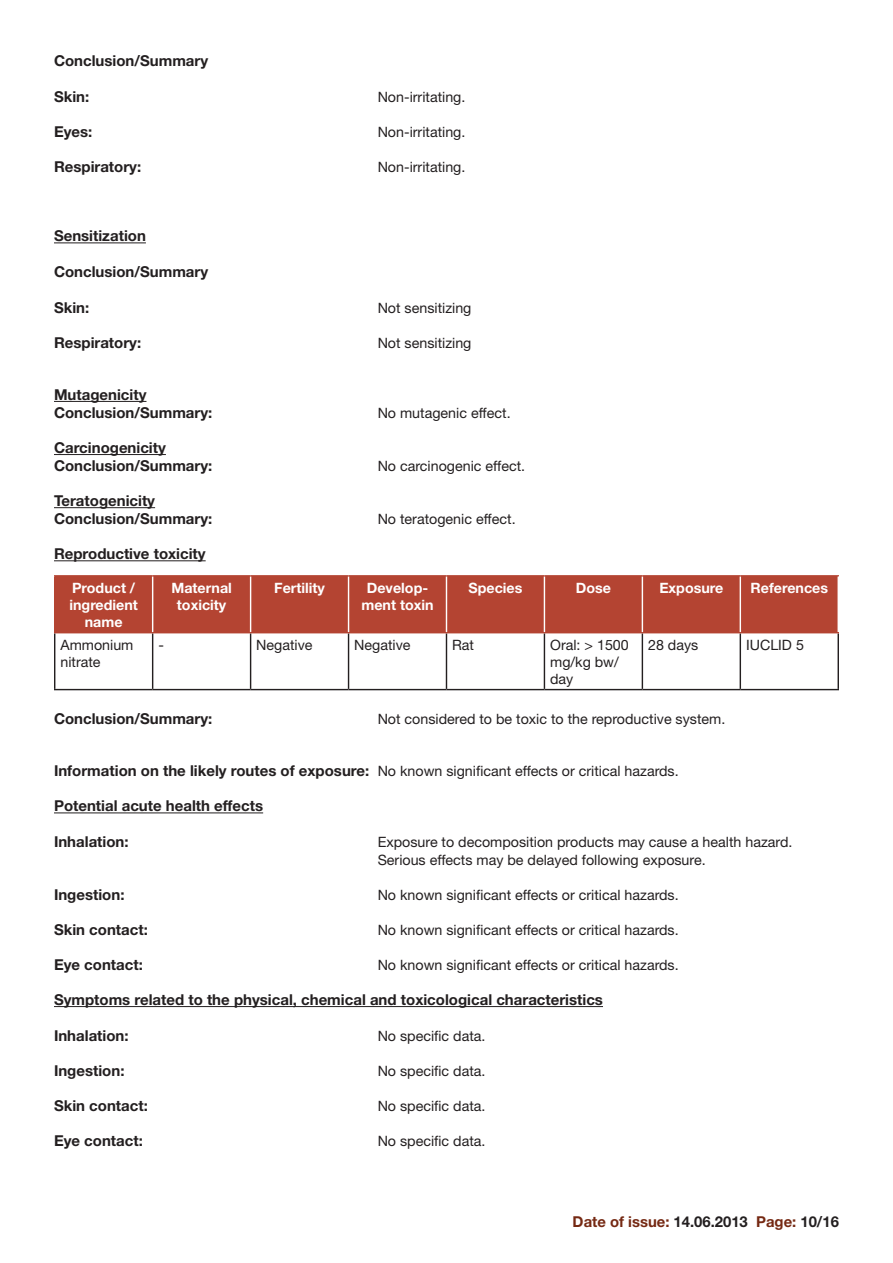
<style>
.page{position:relative;width:893px;height:1263px;background:#fff}
.page>*{position:absolute;margin:0;border:0;box-sizing:border-box;transform-origin:0 0}
.t1{font:700 15px/18px "Helvetica Neue";color:#231f20}
.t2{font:700 15px "Helvetica Neue";color:#752913}
.t3{font:14.25px/17.1px "Helvetica Neue";color:#231f20}
.t4{font:700 14.25px/17.1px "Helvetica Neue";color:#fff;text-align:center}
.s1{font-weight:700;font-size:15px}
.s2{color:#231f20}
</style>
<div class="page">
<hr style="left:54px;top:242px;width:92px;height:1px;background:#231f20">
<hr style="left:54px;top:401px;width:92px;height:1px;background:#231f20">
<hr style="left:54px;top:454px;width:112px;height:1px;background:#231f20">
<hr style="left:54px;top:507px;width:101px;height:1px;background:#231f20">
<hr style="left:54px;top:560px;width:152px;height:1px;background:#231f20">
<hr style="left:54px;top:812px;width:209px;height:1px;background:#231f20">
<hr style="left:54px;top:1006px;width:549px;height:1px;background:#231f20">
<div style="left:55px;top:577px;width:782px;height:55px;background:#b44432"></div>
<hr style="left:54px;top:633px;width:1px;height:56px;background:#231f20">
<hr style="left:152px;top:633px;width:1px;height:56px;background:#231f20">
<hr style="left:250px;top:633px;width:1px;height:56px;background:#231f20">
<hr style="left:348px;top:633px;width:1px;height:56px;background:#231f20">
<hr style="left:446px;top:633px;width:1px;height:56px;background:#231f20">
<hr style="left:544px;top:633px;width:1px;height:56px;background:#231f20">
<hr style="left:642px;top:633px;width:1px;height:56px;background:#231f20">
<hr style="left:740px;top:633px;width:1px;height:56px;background:#231f20">
<hr style="left:837px;top:633px;width:2px;height:56px;background:#231f20">
<hr style="left:54px;top:689px;width:99px;height:1px;background:#231f20">
<hr style="left:153px;top:689px;width:98px;height:1px;background:#231f20">
<hr style="left:251px;top:689px;width:98px;height:1px;background:#231f20">
<hr style="left:349px;top:689px;width:97px;height:1px;background:#231f20">
<hr style="left:446px;top:689px;width:98px;height:1px;background:#231f20">
<hr style="left:544px;top:689px;width:98px;height:1px;background:#231f20">
<hr style="left:642px;top:689px;width:98px;height:1px;background:#231f20">
<hr style="left:740px;top:689px;width:99px;height:1px;background:#231f20">
<hr style="left:54px;top:575px;width:99px;height:2px;background:#b44432">
<hr style="left:54px;top:577px;width:1px;height:55px;background:#b44432">
<hr style="left:153px;top:575px;width:98px;height:2px;background:#b44432">
<hr style="left:251px;top:575px;width:98px;height:2px;background:#b44432">
<hr style="left:349px;top:575px;width:97px;height:2px;background:#b44432">
<hr style="left:446px;top:575px;width:98px;height:2px;background:#b44432">
<hr style="left:544px;top:575px;width:98px;height:2px;background:#b44432">
<hr style="left:642px;top:575px;width:98px;height:2px;background:#b44432">
<hr style="left:740px;top:575px;width:99px;height:2px;background:#b44432">
<hr style="left:54px;top:632px;width:99px;height:1px;background:#b44432">
<hr style="left:153px;top:632px;width:98px;height:1px;background:#b44432">
<hr style="left:251px;top:632px;width:98px;height:1px;background:#b44432">
<hr style="left:349px;top:632px;width:97px;height:1px;background:#b44432">
<hr style="left:446px;top:632px;width:98px;height:1px;background:#b44432">
<hr style="left:544px;top:632px;width:98px;height:1px;background:#b44432">
<hr style="left:642px;top:632px;width:98px;height:1px;background:#b44432">
<hr style="left:740px;top:632px;width:99px;height:1px;background:#b44432">
<hr style="left:152px;top:577px;width:1px;height:55px;background:#fff">
<hr style="left:250px;top:577px;width:1px;height:55px;background:#fff">
<hr style="left:348px;top:577px;width:1px;height:55px;background:#fff">
<hr style="left:446px;top:577px;width:1px;height:55px;background:#fff">
<hr style="left:544px;top:577px;width:1px;height:55px;background:#fff">
<hr style="left:642px;top:577px;width:1px;height:55px;background:#fff">
<hr style="left:740px;top:577px;width:1px;height:55px;background:#fff">
<p class="t1" style="left:54px;top:51px;width:156px">Conclusion/Summary</p>
<p class="t1" style="left:54px;top:87px;width:37px">Skin:</p>
<p class="t3" style="left:378px;top:88px;width:89px">Non-irritating.</p>
<p class="t1" style="left:54px;top:122px;width:40px">Eyes:</p>
<p class="t3" style="left:378px;top:123px;width:89px">Non-irritating.</p>
<p class="t1" style="left:54px;top:157px;width:89px">Respiratory:</p>
<p class="t3" style="left:378px;top:158px;width:89px">Non-irritating.</p>
<p class="t1" style="left:54px;top:227px;width:93px">Sensitization</p>
<p class="t1" style="left:54px;top:263px;width:156px">Conclusion/Summary</p>
<p class="t1" style="left:54px;top:298px;width:37px">Skin:</p>
<p class="t3" style="left:378px;top:299px;width:95px">Not sensitizing</p>
<p class="t1" style="left:54px;top:333px;width:89px">Respiratory:</p>
<p class="t3" style="left:378px;top:334px;width:95px">Not sensitizing</p>
<p class="t1" style="left:54px;top:385px;width:160px">Mutagenicity<br>Conclusion/Summary:</p>
<p class="t3" style="left:378px;top:404px;width:134px">No mutagenic effect.</p>
<p class="t1" style="left:54px;top:438px;width:160px">Carcinogenicity<br>Conclusion/Summary:</p>
<p class="t1" style="left:54px;top:491px;width:160px">Teratogenicity<br>Conclusion/Summary:</p>
<p class="t1" style="left:54px;top:545px;width:153px">Reproductive toxicity</p>
<p class="t3" style="left:378px;top:457px;width:149px">No carcinogenic effect.</p>
<p class="t3" style="left:378px;top:510px;width:139px">No teratogenic effect.</p>
<p class="t4" style="left:69px;top:579px;width:70px">Product / ingredient name</p>
<p class="t4" style="left:171px;top:579px;width:62px">Maternal toxicity</p>
<p class="t4" style="left:274px;top:579px;width:52px">Fertility</p>
<p class="t4" style="left:361px;top:579px;width:74px">Develop&shy;ment toxin</p>
<p class="t4" style="left:468px;top:579px;width:55px">Species</p>
<p class="t4" style="left:576px;top:579px;width:37px">Dose</p>
<p class="t4" style="left:659px;top:579px;width:65px">Exposure</p>
<p class="t4" style="left:751px;top:579px;width:79px">References</p>
<p class="t3" style="left:60px;top:636px;width:75px">Ammonium nitrate</p>
<p class="t3" style="left:158px;top:636px;width:7px">-</p>
<p class="t3" style="left:256px;top:636px;width:58px">Negative</p>
<p class="t3" style="left:354px;top:636px;width:58px">Negative</p>
<p class="t3" style="left:452px;top:636px;width:23px">Rat</p>
<p class="t3" style="left:550px;top:636px;width:80px">Oral: &gt; 1500 mg/kg bw/ day</p>
<p class="t3" style="left:648px;top:636px;width:52px">28 days</p>
<p class="t3" style="left:746px;top:636px;width:59px">IUCLID 5</p>
<p class="t1" style="left:54px;top:709px;width:160px">Conclusion/Summary:</p>
<p class="t3" style="left:378px;top:710px;width:349px">Not considered to be toxic to the reproductive system.</p>
<p class="t3" style="left:54px;top:762px;width:626px"><span class="s1">Information on the likely routes of exposure:</span> No known significant effects or critical hazards.</p>
<p class="t1" style="left:54px;top:797px;width:211px">Potential acute health effects</p>
<p class="t1" style="left:54px;top:833px;width:76px">Inhalation:</p>
<p class="t3" style="left:378px;top:834px;width:416px">Exposure to decomposition products may cause a health hazard.<br>Serious effects may be delayed following exposure.</p>
<p class="t1" style="left:54px;top:885px;width:72px">Ingestion:</p>
<p class="t3" style="left:378px;top:886px;width:303px">No known significant effects or critical hazards.</p>
<p class="t1" style="left:54px;top:920px;width:95px">Skin contact:</p>
<p class="t3" style="left:378px;top:921px;width:303px">No known significant effects or critical hazards.</p>
<p class="t1" style="left:54px;top:955px;width:90px">Eye contact:</p>
<p class="t3" style="left:378px;top:956px;width:303px">No known significant effects or critical hazards.</p>
<p class="t1" style="left:54px;top:990px;width:550px">Symptoms related to the physical, chemical and toxicological characteristics</p>
<p class="t1" style="left:54px;top:1026px;width:76px">Inhalation:</p>
<p class="t3" style="left:378px;top:1027px;width:109px">No specific data.</p>
<p class="t1" style="left:54px;top:1061px;width:72px">Ingestion:</p>
<p class="t3" style="left:378px;top:1062px;width:109px">No specific data.</p>
<p class="t1" style="left:54px;top:1097px;width:95px">Skin contact:</p>
<p class="t3" style="left:378px;top:1097px;width:109px">No specific data.</p>
<p class="t1" style="left:54px;top:1132px;width:90px">Eye contact:</p>
<p class="t3" style="left:378px;top:1133px;width:109px">No specific data.</p>
<p class="t2" style="left:573px;top:1212px;width:268px">Date of issue: <span class="s2">14.06.2013</span> Page: <span class="s2">10/16</span></p>
</div>
